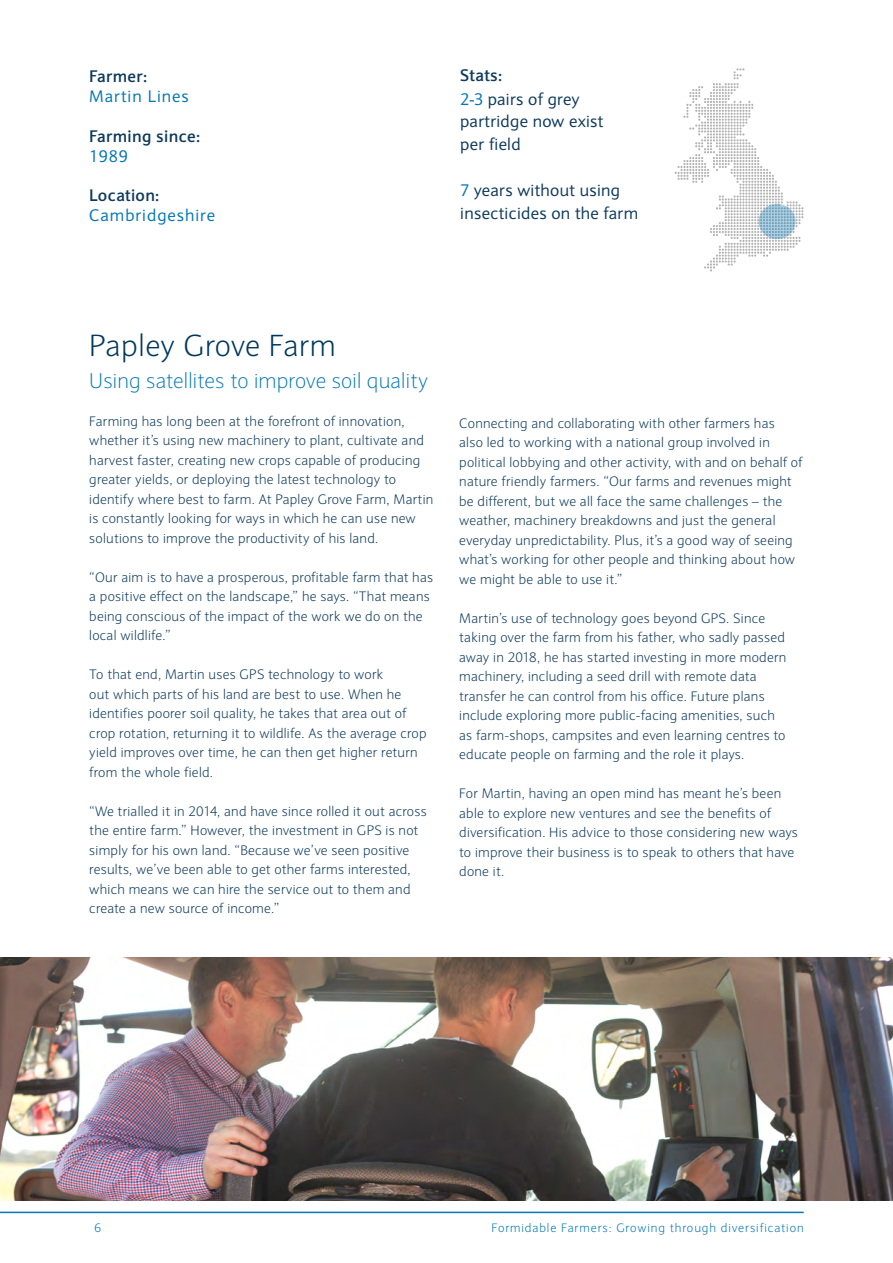
<style>
.page{position:relative;width:893px;height:1263px;background:#fff}
.page>*{position:absolute;margin:0;border:0;box-sizing:border-box;transform-origin:0 0}
.t1{font:300 30px "Expert Sans";letter-spacing:.01em;color:#00395d}
.t2{font:200 21px "Expert Sans";letter-spacing:.01em;color:#0477b7}
.t3{font:16.5px/22.5px "Expert Sans";letter-spacing:.02em;color:#0e3a5d}
.t4{font:700 16.5px "Expert Sans";letter-spacing:.02em;color:#0e3a5d}
.t5{font:16.5px "Expert Sans";letter-spacing:.06em;color:#0477b7}
.t6{font:300 13.5px/19.5px "Expert Sans";letter-spacing:.02em;color:#0e3a5d}
.t7{font:300 12px "Expert Sans";letter-spacing:.075em;color:#0477b7}
.s1{font-weight:700}
.s2{color:#0477b7}
</style>
<div class="page">
<hr style="left:0;top:1211px;width:804px;height:2px;background:#0477b7">
<svg style="left:675px;top:68px;width:128px;height:203px"></svg>
<svg style="left:759px;top:204px;width:36px;height:35px"></svg>
<img style="left:0;top:957px;width:893px;height:243px">
<p class="t4" style="left:89px;top:66px;width:60px">Farmer:</p>
<p class="t5" style="left:89px;top:86px;width:101px">Martin Lines</p>
<p class="t4" style="left:89px;top:125px;width:113px">Farming since:</p>
<p class="t5" style="left:89px;top:145px;width:40px">1989</p>
<p class="t4" style="left:89px;top:184px;width:72px">Location:</p>
<p class="t5" style="left:89px;top:205px;width:127px">Cambridgeshire</p>
<p class="t3" style="left:460px;top:63px;width:121px;line-height:24px"><span class="s1">Stats:<br></span><span class="s2">2-3</span> pairs of grey</p>
<p class="t3" style="left:460px;top:110px;width:145px">partridge now exist per field</p>
<p class="t3" style="left:460px;top:179px;width:179px"><span class="s2">7</span> years without using insecticides on the farm</p>
<h1 class="t1" style="left:89px;top:327px;width:248px">Papley Grove Farm</h1>
<h2 class="t2" style="left:89px;top:368px;width:340px">Using satellites to improve soil quality</h2>
<p class="t6" style="left:89px;top:411px;width:345px">Farming has long been at the forefront of innovation, whether it’s using new machinery to plant, cultivate and harvest faster, creating new crops capable of producing greater yields, or deploying the latest technology to identify where best to farm. At Papley Grove Farm, Martin is constantly looking for ways in which he can use new solutions to improve the productivity of his land.</p>
<p class="t6" style="left:89px;top:567px;width:345px">“Our aim is to have a prosperous, profitable farm that has a positive effect on the landscape,” he says. “That means being conscious of the impact of the work we do on the local wildlife.”</p>
<p class="t6" style="left:89px;top:664px;width:339px">To that end, Martin uses GPS technology to work<br>out which parts of his land are best to use. When he identifies poorer soil quality, he takes that area out of crop rotation, returning it to wildlife. As the average crop yield improves over time, he can then get higher return from the whole field.</p>
<p class="t6" style="left:89px;top:801px;width:339px">“We trialled it in 2014, and have since rolled it out across the entire farm.” However, the investment in GPS is not simply for his own land. “Because we’ve seen positive results, we’ve been able to get other farms interested, which means we can hire the service out to them and create a new source of income.”</p>
<p class="t6" style="left:459px;top:413px;width:345px">Connecting and collaborating with other farmers has<br>also led to working with a national group involved in political lobbying and other activity, with and on behalf of nature friendly farmers. “Our farms and revenues might be different, but we all face the same challenges – the weather, machinery breakdowns and just the general everyday unpredictability. Plus, it’s a good way of seeing what’s working for other people and thinking about how we might be able to use it.”</p>
<p class="t6" style="left:459px;top:608px;width:329px">Martin’s use of technology goes beyond GPS. Since taking over the farm from his father, who sadly passed away in 2018, he has started investing in more modern machinery, including a seed drill with remote data transfer he can control from his office. Future plans include exploring more public-facing amenities, such as farm-shops, campsites and even learning centres to educate people on farming and the role it plays.</p>
<p class="t6" style="left:459px;top:784px;width:340px">For Martin, having an open mind has meant he’s been able to explore new ventures and see the benefits of diversification. His advice to those considering new ways to improve their business is to speak to others that have done it.</p>
<p class="t7" style="left:94px;top:1220px;width:8px">6</p>
<p class="t7" style="left:491px;top:1220px;width:314px">Formidable Farmers: Growing through diversification</p>
</div>
